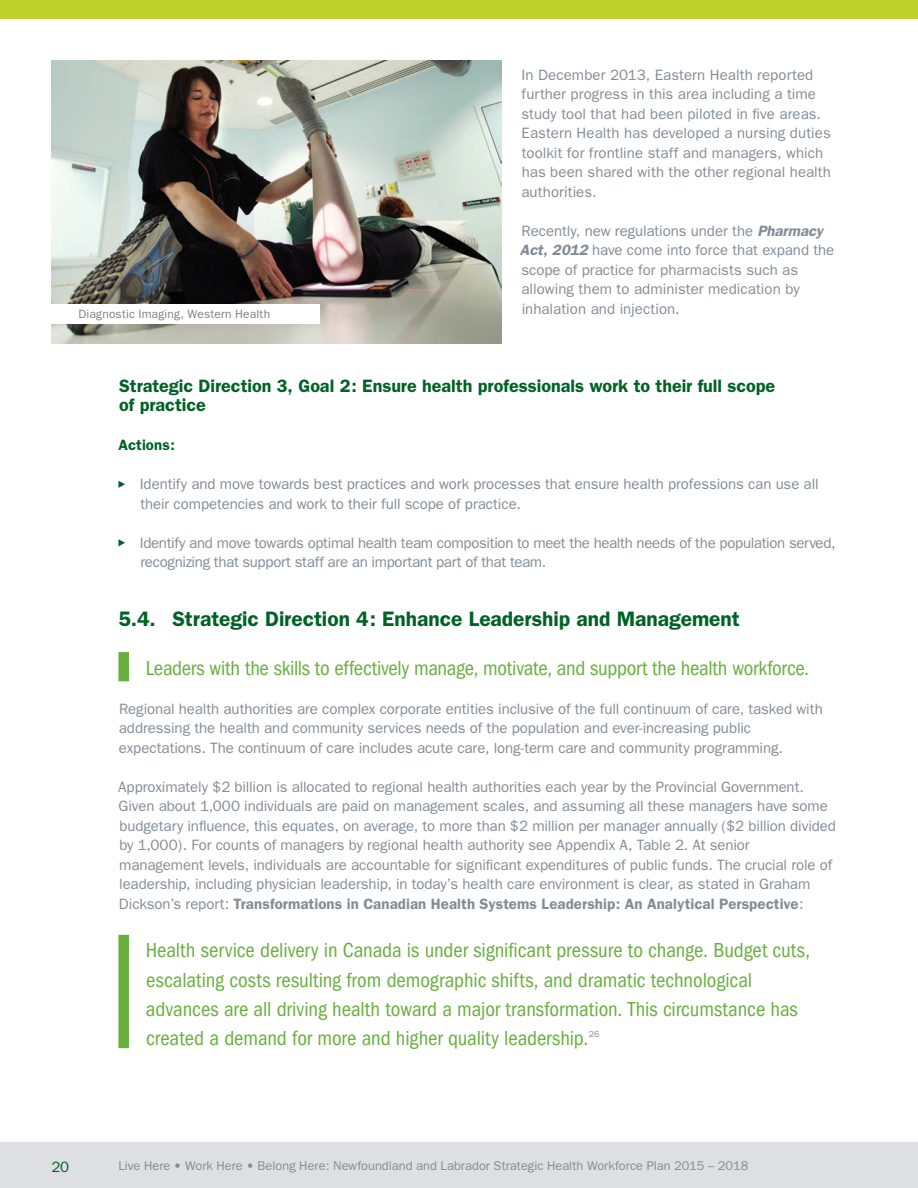
<style>
.page{position:relative;width:918px;height:1188px;background:#fff}
.page>*{position:absolute;margin:0;border:0;box-sizing:border-box;transform-origin:0 0}
.t1{font:condensed 21px/29.2px "ITC Franklin Gothic Std";letter-spacing:-.005em;color:#68b03e}
.t2{font:600 21px "Franklin Gothic";color:#006225}
.t3{font:600 18px/19.5px "Franklin Gothic";color:#006225}
.t4{font:15px/19.5px "Franklin Gothic";letter-spacing:-.005em;color:#828c95}
.t5{font:600 15px "Franklin Gothic";letter-spacing:.005em;color:#006225}
.t6{font:15px "Franklin Gothic";color:#006225}
.t7{font:12.75px "Franklin Gothic";color:#828c95}
.t8{font:12px "Franklin Gothic";letter-spacing:.015em;color:#807f83}
.t9{font:8.7px "Franklin Gothic";color:#828c95}
.s1{font-weight:600;font-style:italic}
.s2{font-weight:600}
</style>
<div class="page">
<div style="left:0;top:0;width:918px;height:19px;background:#bfd22b"></div>
<svg style="left:118px;top:481px;width:7px;height:7px"></svg>
<svg style="left:118px;top:539px;width:7px;height:7px"></svg>
<div style="left:118px;top:652px;width:11px;height:29px;background:#68b03e"></div>
<div style="left:118px;top:935px;width:11px;height:113px;background:#68b03e"></div>
<img style="left:51px;top:61px;width:450px;height:282px">
<div style="left:51px;top:304px;width:269px;height:20px;background:#fff"></div>
<div style="left:0;top:1142px;width:918px;height:46px;background:#dddfe2"></div>
<p class="t8" style="left:78px;top:307px;width:193px">Diagnostic Imaging, Western Health</p>
<p class="t4" style="left:521px;top:65px;width:311px">In December 2013, Eastern Health reported further progress in this area including a time study tool that had been piloted in five areas.<br>Eastern Health has developed a nursing duties toolkit for frontline staff and managers, which has been shared with the other regional health authorities.</p>
<p class="t4" style="left:520px;top:221px;width:316px">Recently, new regulations under the <span class="s1">Pharmacy Act, 2012</span> have come into force that expand the scope of practice for pharmacists such as allowing them to administer medication by inhalation and injection.</p>
<p class="t3" style="left:119px;top:376px;width:658px">Strategic Direction 3, Goal 2: Ensure health professionals work to their full scope of practice</p>
<p class="t5" style="left:118px;top:436px;width:58px">Actions:</p>
<p class="t4" style="left:140px;top:475px;width:680px">Identify and move towards best practices and work processes that ensure health professions can use all their competencies and work to their full scope of practice.</p>
<p class="t4" style="left:140px;top:533px;width:697px">Identify and move towards optimal health team composition to meet the health needs of the population served, recognizing that support staff are an important part of that team.</p>
<h1 class="t2" style="left:118px;top:606px;width:623px">5.4. Strategic Direction 4: Enhance Leadership and Management</h1>
<h1 class="t1" style="left:146px;top:653px;width:665px">Leaders with the skills to effectively manage, motivate, and support the health workforce.</h1>
<p class="t4" style="left:119px;top:699px;width:705px">Regional health authorities are complex corporate entities inclusive of the full continuum of care, tasked with addressing the health and community services needs of the population and ever-increasing public expectations. The continuum of care includes acute care, long-term care and community programming.</p>
<p class="t4" style="left:118px;top:777px;width:719px">Approximately $2 billion is allocated to regional health authorities each year by the Provincial Government.<br>Given about 1,000 individuals are paid on management scales, and assuming all these managers have some budgetary influence, this equates, on average, to more than $2 million per manager annually ($2 billion divided by 1,000). For counts of managers by regional health authority see Appendix A, Table 2. At senior management levels, individuals are accountable for significant expenditures of public funds. The crucial role of leadership, including physician leadership, in today’s health care environment is clear, as stated in Graham Dickson’s report: <span class="s2">Transformations in Canadian Health Systems Leadership: An Analytical Perspective</span>:</p>
<p class="t1" style="left:146px;top:936px;width:666px">Health service delivery in Canada is under significant pressure to change. Budget cuts, escalating costs resulting from demographic shifts, and dramatic technological advances are all driving health toward a major transformation. This circumstance has created a demand for more and higher quality leadership.</p>
<p class="t9" style="left:589px;top:1029px;width:12px">26</p>
<p class="t6" style="left:51px;top:1158px;width:19px">20</p>
<p class="t7" style="left:118px;top:1159px;width:631px">Live Here • Work Here • Belong Here: Newfoundland and Labrador Strategic Health Workforce Plan 2015 – 2018</p>
</div>
